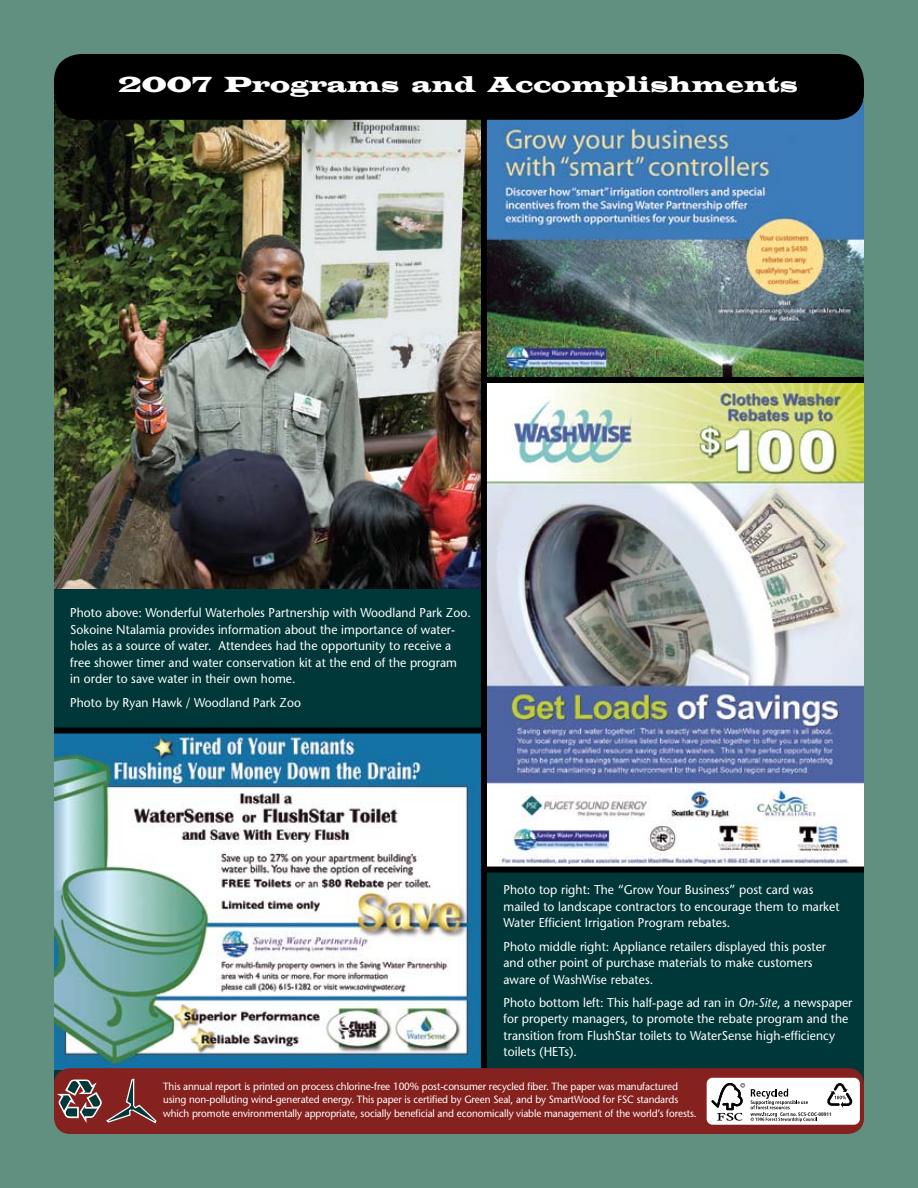
<style>
.page{position:relative;width:918px;height:1188px;background:#619080}
.page>*{position:absolute;margin:0;border:0;box-sizing:border-box;transform-origin:0 0}
.t1{font:22.5px "Latin Wide";letter-spacing:.005em;color:#fff;scale:.9 1}
.t2{font:12.75px/16.5px "Stone Sans";letter-spacing:.005em;color:#fff;scale:.95 1}
.t3{font:10.5px/13.5px "Stone Sans";letter-spacing:-.01em;color:#fff;scale:.95 1}
.t4{font:700 condensed 4.95px "Frutiger";letter-spacing:.01em;color:#000}
.s1{font-style:italic}
</style>
<div class="page">
<img style="left:54px;top:98px;width:427px;height:491px">
<img style="left:487px;top:100px;width:377px;height:277px">
<img style="left:487px;top:383px;width:377px;height:482px">
<div style="left:54px;top:589px;width:433px;height:514px;background:#003839"></div>
<div style="left:487px;top:871px;width:377px;height:238px;background:#003839"></div>
<img style="left:54px;top:734px;width:427px;height:335px">
<div style="left:481px;top:109px;width:6px;height:959px;background:#000"></div>
<div style="left:487px;top:377px;width:377px;height:6px;background:#000"></div>
<div style="left:487px;top:867px;width:377px;height:6px;background:#000"></div>
<div style="left:54px;top:728px;width:433px;height:6px;background:#000"></div>
<div style="left:54px;top:54px;width:810px;height:66px;background:#000;border-radius:27px"></div>
<div style="left:54px;top:1068px;width:810px;height:66px;background:#85211f;border-radius:16px"></div>
<svg style="left:57px;top:1078px;width:100px;height:46px"></svg>
<div style="left:707px;top:1078px;width:153px;height:47px;background:#fff;border-radius:6px"></div>
<svg style="left:827px;top:1083px;width:25px;height:25px"></svg>
<svg style="left:711px;top:1083px;width:106px;height:39px"></svg>
<h1 class="t1" style="left:118px;top:71px;width:757px">2007 Programs and Accomplishments</h1>
<p class="t2" style="left:70px;top:605px;width:423px">Photo above: Wonderful Waterholes Partnership with Woodland Park Zoo.<br>Sokoine Ntalamia provides information about the importance of water&shy;holes as a source of water. Attendees had the opportunity to receive a free shower timer and water conservation kit at the end of the program<br>in order to save water in their own home.</p>
<p class="t2" style="left:70px;top:694px;width:244px">Photo by Ryan Hawk / Woodland Park Zoo</p>
<p class="t2" style="left:504px;top:882px;width:355px">Photo top right: The “Grow Your Business” post card was mailed to landscape contractors to encourage them to market<br>Water Efficient Irrigation Program rebates.</p>
<p class="t2" style="left:504px;top:938px;width:341px">Photo middle right: Appliance retailers displayed this poster and other point of purchase materials to make customers aware of WashWise rebates.</p>
<p class="t2" style="left:504px;top:994px;width:369px">Photo bottom left: This half-page ad ran in <span class="s1">On-Site</span>, a newspaper for property managers, to promote the rebate program and the transition from FlushStar toilets to WaterSense high-efficiency toilets (HETs).</p>
<p class="t3" style="left:163px;top:1079px;width:563px">This annual report is printed on process chlorine-free 100% post-consumer recycled fiber. The paper was manufactured using non-polluting wind-generated energy. This paper is certified by Green Seal, and by SmartWood for FSC standards which promote environmentally appropriate, socially beneficial and economically viable management of the world’s forests.</p>
<p class="t4" style="left:780px;top:1111px;width:53px">Cert no. SCS-COC-00911</p>
</div>
